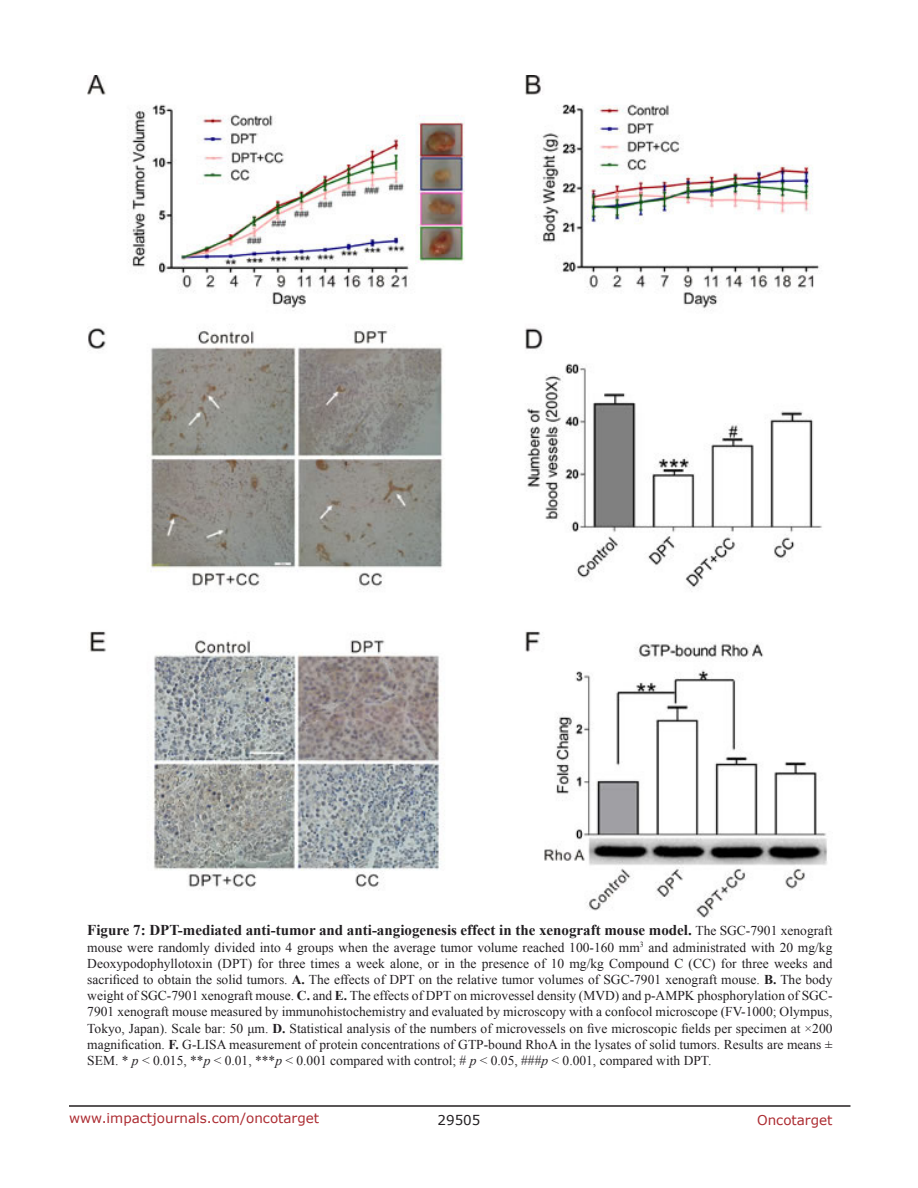
<style>
.page{position:relative;width:918px;height:1188px;background:#fff}
.page>*{position:absolute;margin:0;border:0;box-sizing:border-box;transform-origin:0 0}
.FigureText{font:700 15px "Times New Roman";color:#221f22}
.FigureText-2{font:13.5px/16.2px "Times New Roman";color:#221f22;text-align:justify}
.t1{font:13.5px "Verdana";color:#ac2b31}
.t2{font:13.5px "Verdana";color:#221f22}
.s1{font-weight:400;font-size:13.5px}
.s2{font-weight:700}
.s3{font-style:italic}
</style>
<div class="page">
<hr style="left:69px;top:1105px;width:781px;height:2px;background:#231f20">
<img style="left:87px;top:76px;width:740px;height:842px">
<p class="FigureText" style="left:87px;top:920px;width:747px">Figure 7: DPT-mediated anti-tumor and anti-angiogenesis effect in the xenograft mouse model. <span class="s1">The SGC-7901 xenograft</span></p>
<p class="FigureText-2" style="left:87px;top:939px;width:747px">mouse were randomly divided into 4 groups when the average tumor volume reached 100-160 mm<sup>3</sup> and administrated with 20 mg/kg Deoxypodophyllotoxin (DPT) for three times a week alone, or in the presence of 10 mg/kg Compound C (CC) for three weeks and sacrificed to obtain the solid tumors. <span class="s2">A.</span> The effects of DPT on the relative tumor volumes of SGC-7901 xenograft mouse. <span class="s2">B.</span> The body weight of SGC-7901 xenograft mouse. <span class="s2">C.</span> and <span class="s2">E.</span> The effects of DPT on microvessel density (MVD) and p-AMPK phosphorylation of SGC-7901 xenograft mouse measured by immunohistochemistry and evaluated by microscopy with a confocol microscope (FV-1000; Olympus, Tokyo, Japan). Scale bar: 50 μm. <span class="s2">D.</span> Statistical analysis of the numbers of microvessels on five microscopic fields per specimen at ×200 magnification. <span class="s2">F.</span> G-LISA measurement of protein concentrations of GTP-bound RhoA in the lysates of solid tumors. Results are means ± SEM. * <span class="s3">p</span> &lt; 0.015, **<span class="s3">p</span> &lt; 0.01, ***<span class="s3">p</span> &lt; 0.001 compared with control; # <span class="s3">p</span> &lt; 0.05, ###<span class="s3">p</span> &lt; 0.001, compared with DPT.</p>
<p class="t1" style="left:69px;top:1109px;width:252px">www.impactjournals.com/oncotarget</p>
<p class="t2" style="left:438px;top:1111px;width:44px">29505</p>
<p class="t1" style="left:757px;top:1111px;width:77px">Oncotarget</p>
</div>
